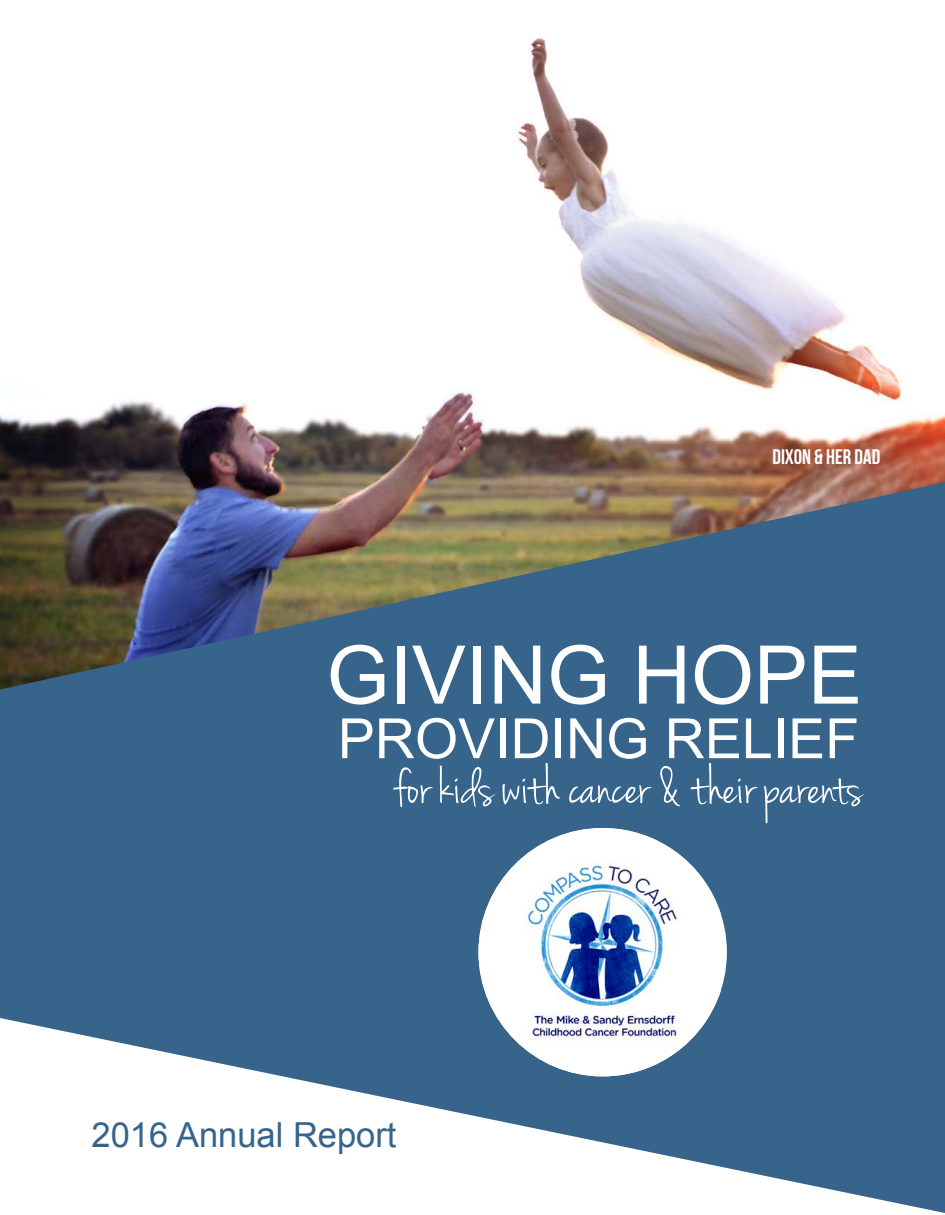
<style>
.page{position:relative;width:945px;height:1215px;background:#fff}
.page>*{position:absolute;margin:0;border:0;box-sizing:border-box;transform-origin:0 0}
.t1{font:81px "Arial";color:#fff}
.t2{font:55.5px "Jenna Sue";color:#fff}
.t3{font:55.5px "Arial";color:#fff}
.t4{font:34.5px "Arial";color:#36648b}
.t5{font:700 21px "Bebas Neue";color:#fff}
</style>
<div class="page">
<div style="left:0;top:364px;width:945px;height:851px;background:#36648b"></div>
<img style="left:478px;top:828px;width:243px;height:190px">
<img style="left:0;top:36px;width:945px;height:654px">
<svg style="left:0;top:1018px;width:945px;height:197px;fill:#fff"></svg>
<p class="t5" style="left:772px;top:446px;width:109px">DIXON &amp; HER DAD</p>
<p class="t1" style="left:326px;top:622px;width:537px">GIVING HOPE</p>
<p class="t3" style="left:338px;top:702px;width:523px">PROVIDING RELIEF</p>
<p class="t2" style="left:394px;top:755px;width:470px">for kids with cancer &amp; their parents</p>
<p class="t4" style="left:92px;top:1113px;width:306px">2016 Annual Report</p>
</div>
